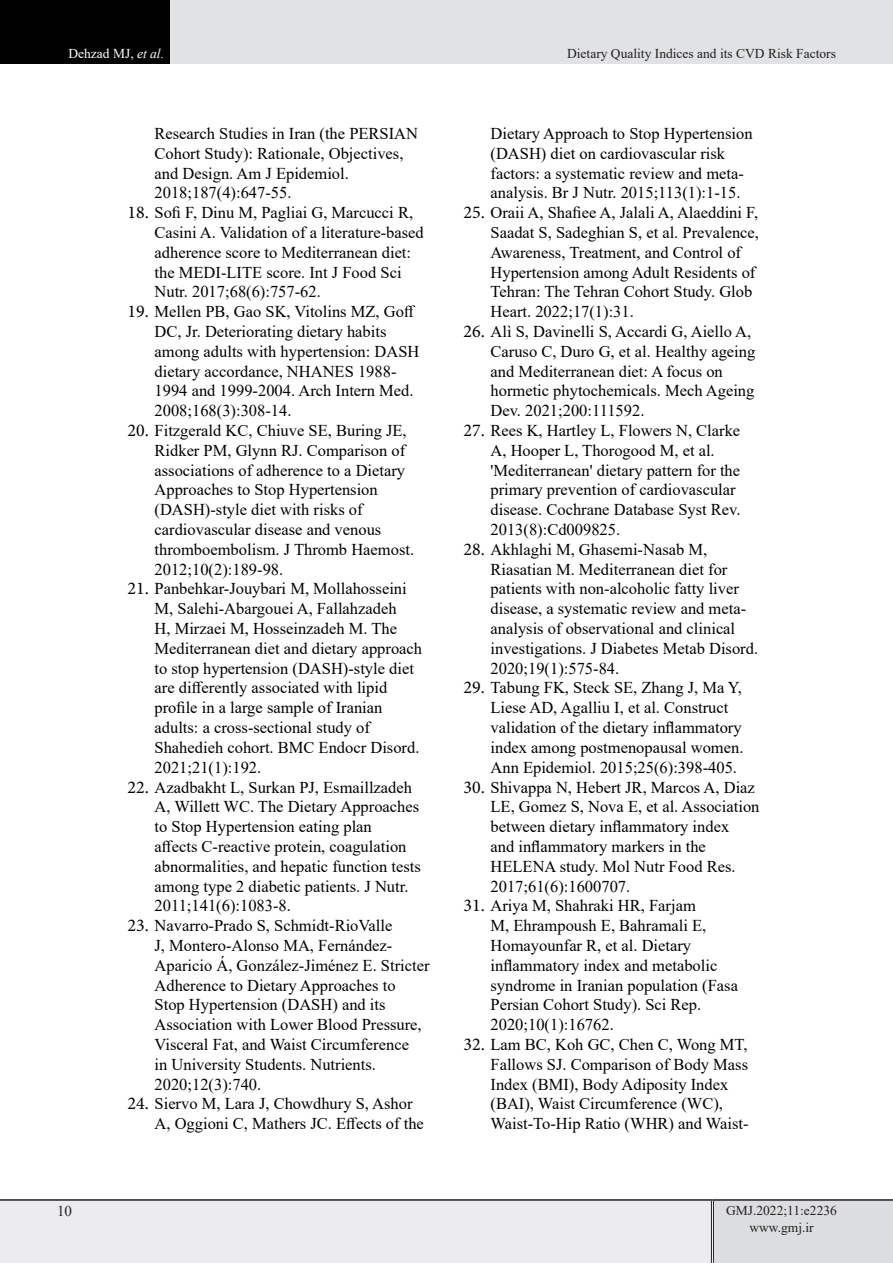
<style>
.page{position:relative;width:893px;height:1263px;background:#fff}
.page>*{position:absolute;margin:0;border:0;box-sizing:border-box;transform-origin:0 0}
.t1{font:16.5px/19.8px "Times New Roman";color:#000}
.t2{font:15px "Times New Roman";color:#231f20}
.lllllllllllllll{font:13.5px "Times New Roman";color:#231f20}
.t3{font:13.5px "Times New Roman";color:#fff}
.s1{font-style:italic}
.s2{font-family:"Minion Pro";font-size:18px}
</style>
<div class="page">
<div style="left:0;top:0;width:170px;height:64px;background:#000"></div>
<div style="left:170px;top:0;width:723px;height:64px;background:#e1e2e4"></div>
<div style="left:0;top:1200px;width:712px;height:63px;background:#ececee"></div>
<div style="left:712px;top:1200px;width:181px;height:63px;background:#dcdddf"></div>
<hr style="left:711px;top:1201px;width:3px;height:62px;background:#fff">
<hr style="left:711px;top:1201px;width:1px;height:62px;background:#231f20">
<hr style="left:713px;top:1201px;width:1px;height:62px;background:#231f20">
<hr style="left:0;top:1199px;width:712px;height:2px;background:#231f20">
<hr style="left:712px;top:1199px;width:181px;height:2px;background:#231f20">
<p class="t3" style="left:68px;top:44px;width:97px">Dehzad MJ, <span class="s1">et al.</span></p>
<p class="lllllllllllllll" style="left:567px;top:44px;width:270px">Dietary Quality Indices and its CVD Risk Factors</p>
<p class="t1" style="left:155px;top:123px;width:265px">Research Studies in Iran (the PERSIAN<br>Cohort Study): Rationale, Objectives, and Design. Am J Epidemiol.<br>2018;187(4):647-55.</p>
<p class="t1" style="left:155px;top:202px;width:271px;text-indent:-27px"><span class="s2">18.</span> Sofi F, Dinu M, Pagliai G, Marcucci R, Casini A. Validation of a literature-based adherence score to Mediterranean diet: the MEDI-LITE score. Int J Food Sci Nutr. 2017;68(6):757-62.</p>
<p class="t1" style="left:155px;top:301px;width:266px;text-indent:-27px"><span class="s2">19.</span> Mellen PB, Gao SK, Vitolins MZ, Goff DC, Jr. Deteriorating dietary habits among adults with hypertension: DASH dietary accordance, NHANES 1988- 1994 and 1999-2004. Arch Intern Med.<br>2008;168(3):308-14.</p>
<p class="t1" style="left:155px;top:420px;width:261px;text-indent:-27px"><span class="s2">20.</span> Fitzgerald KC, Chiuve SE, Buring JE, Ridker PM, Glynn RJ. Comparison of associations of adherence to a Dietary Approaches to Stop Hypertension (DASH)-style diet with risks of cardiovascular disease and venous thromboembolism. J Thromb Haemost.<br>2012;10(2):189-98.</p>
<p class="t1" style="left:155px;top:578px;width:269px;text-indent:-27px"><span class="s2">21.</span> Panbehkar-Jouybari M, Mollahosseini M, Salehi-Abargouei A, Fallahzadeh<br>H, Mirzaei M, Hosseinzadeh M. The Mediterranean diet and dietary approach to stop hypertension (DASH)-style diet are differently associated with lipid profile in a large sample of Iranian adults: a cross-sectional study of Shahedieh cohort. BMC Endocr Disord.<br>2021;21(1):192.</p>
<p class="t1" style="left:155px;top:776px;width:268px;text-indent:-27px"><span class="s2">22.</span> Azadbakht L, Surkan PJ, Esmaillzadeh A, Willett WC. The Dietary Approaches to Stop Hypertension eating plan<br>affects C-reactive protein, coagulation abnormalities, and hepatic function tests among type 2 diabetic patients. J Nutr.<br>2011;141(6):1083-8.</p>
<p class="t1" style="left:155px;top:915px;width:276px;text-indent:-27px"><span class="s2">23.</span> Navarro-Prado S, Schmidt-RioValle<br>J, Montero-Alonso MA, Fernández-Aparicio Á, González-Jiménez E. Stricter Adherence to Dietary Approaches to Stop Hypertension (DASH) and its Association with Lower Blood Pressure, Visceral Fat, and Waist Circumference<br>in University Students. Nutrients.<br>2020;12(3):740.</p>
<p class="t1" style="left:155px;top:1093px;width:271px;text-indent:-27px"><span class="s2">24.</span> Siervo M, Lara J, Chowdhury S, Ashor<br>A, Oggioni C, Mathers JC. Effects of the</p>
<p class="t1" style="left:490px;top:123px;width:264px">Dietary Approach to Stop Hypertension (DASH) diet on cardiovascular risk factors: a systematic review and meta&shy;analysis. Br J Nutr. 2015;113(1):1-15.</p>
<p class="t1" style="left:490px;top:202px;width:270px;text-indent:-27px"><span class="s2">25.</span> Oraii A, Shafiee A, Jalali A, Alaeddini F, Saadat S, Sadeghian S, et al. Prevalence, Awareness, Treatment, and Control of Hypertension among Adult Residents of Tehran: The Tehran Cohort Study. Glob Heart. 2022;17(1):31.</p>
<p class="t1" style="left:490px;top:321px;width:266px;text-indent:-27px"><span class="s2">26.</span> Alì S, Davinelli S, Accardi G, Aiello A, Caruso C, Duro G, et al. Healthy ageing and Mediterranean diet: A focus on hormetic phytochemicals. Mech Ageing Dev. 2021;200:111592.</p>
<p class="t1" style="left:490px;top:420px;width:252px;text-indent:-27px"><span class="s2">27.</span> Rees K, Hartley L, Flowers N, Clarke A, Hooper L, Thorogood M, et al. 'Mediterranean' dietary pattern for the primary prevention of cardiovascular disease. Cochrane Database Syst Rev.<br>2013(8):Cd009825.</p>
<p class="t1" style="left:490px;top:539px;width:269px;text-indent:-27px"><span class="s2">28.</span> Akhlaghi M, Ghasemi-Nasab M, Riasatian M. Mediterranean diet for patients with non-alcoholic fatty liver disease, a systematic review and meta&shy;analysis of observational and clinical investigations. J Diabetes Metab Disord.<br>2020;19(1):575-84.</p>
<p class="t1" style="left:490px;top:677px;width:254px;text-indent:-27px"><span class="s2">29.</span> Tabung FK, Steck SE, Zhang J, Ma Y, Liese AD, Agalliu I, et al. Construct validation of the dietary inflammatory index among postmenopausal women.<br>Ann Epidemiol. 2015;25(6):398-405.</p>
<p class="t1" style="left:490px;top:776px;width:270px;text-indent:-27px"><span class="s2">30.</span> Shivappa N, Hebert JR, Marcos A, Diaz LE, Gomez S, Nova E, et al. Association between dietary inflammatory index<br>and inflammatory markers in the HELENA study. Mol Nutr Food Res.<br>2017;61(6):1600707.</p>
<p class="t1" style="left:490px;top:895px;width:249px;text-indent:-27px"><span class="s2">31.</span> Ariya M, Shahraki HR, Farjam<br>M, Ehrampoush E, Bahramali E,<br>Homayounfar R, et al. Dietary inflammatory index and metabolic syndrome in Iranian population (Fasa<br>Persian Cohort Study). Sci Rep.<br>2020;10(1):16762.</p>
<p class="t1" style="left:490px;top:1034px;width:260px;text-indent:-27px"><span class="s2">32.</span> Lam BC, Koh GC, Chen C, Wong MT, Fallows SJ. Comparison of Body Mass Index (BMI), Body Adiposity Index (BAI), Waist Circumference (WC), Waist-To-Hip Ratio (WHR) and Waist-</p>
<p class="t2" style="left:57px;top:1201px;width:16px">10</p>
<p class="lllllllllllllll" style="left:726px;top:1201px;width:112px">GMJ.2022;11:e2236</p>
<p class="lllllllllllllll" style="left:749px;top:1217px;width:66px">www.gmj.ir</p>
</div>
